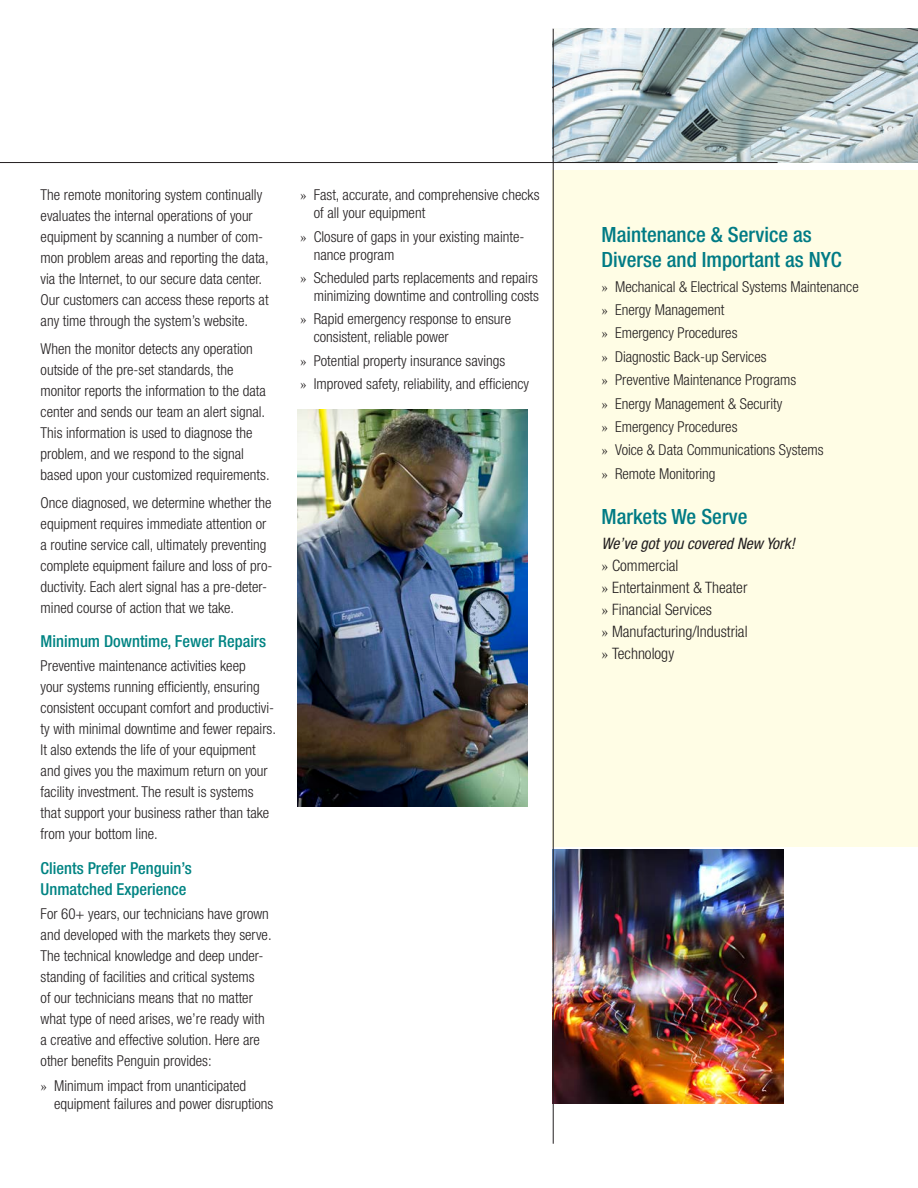
<style>
.page{position:relative;width:918px;height:1188px;background:#fff}
.page>*{position:absolute;margin:0;border:0;box-sizing:border-box;transform-origin:0 0}
.t1{font:500 condensed 21px/24.8px "Helvetica Neue";color:#007b85}
.t2{font:500 condensed 16.5px/21px "Helvetica Neue";color:#008483}
.t3{font:300 condensed 15.75px/22px "Helvetica Neue";color:#231f20}
.t4{font:300 condensed 15px/21px "Helvetica Neue";color:#231f20}
.s1{font-family:"Minion";font-weight:400;font-stretch:normal}
.s2{font-weight:400;font-style:italic}
</style>
<div class="page">
<img style="left:297px;top:410px;width:231px;height:397px">
<img style="left:554px;top:850px;width:229px;height:254px">
<img style="left:554px;top:29px;width:364px;height:133px">
<hr style="left:0;top:162px;width:778px;height:1px;background:#231f20">
<div style="left:553px;top:170px;width:365px;height:676px;background:#fffde5"></div>
<hr style="left:553px;top:29px;width:1px;height:1115px;background:#231f20">
<p class="t4" style="left:41px;top:184px;width:230px">The remote monitoring system continually evaluates the internal operations of your equipment by scanning a number of com&shy;mon problem areas and reporting the data, via the Internet, to our secure data center.<br>Our customers can access these reports at any time through the system’s website.</p>
<p class="t4" style="left:41px;top:338px;width:231px">When the monitor detects any operation outside of the pre-set standards, the monitor reports the information to the data center and sends our team an alert signal.<br>This information is used to diagnose the problem, and we respond to the signal based upon your customized requirements.</p>
<p class="t4" style="left:41px;top:492px;width:233px">Once diagnosed, we determine whether the equipment requires immediate attention or a routine service call, ultimately preventing complete equipment failure and loss of pro&shy;ductivity. Each alert signal has a pre-deter&shy;mined course of action that we take.</p>
<p class="t2" style="left:41px;top:631px;width:227px">Minimum Downtime, Fewer Repairs</p>
<p class="t4" style="left:41px;top:655px;width:237px">Preventive maintenance activities keep<br>your systems running efficiently, ensuring consistent occupant comfort and productivi&shy;ty with minimal downtime and fewer repairs.<br>It also extends the life of your equipment and gives you the maximum return on your facility investment. The result is systems that support your business rather than take from your bottom line.</p>
<p class="t2" style="left:41px;top:857px;width:153px">Clients Prefer Penguin’s<br>Unmatched Experience</p>
<p class="t4" style="left:41px;top:903px;width:233px">For 60+ years, our technicians have grown and developed with the markets they serve.<br>The technical knowledge and deep under&shy;standing of facilities and critical systems<br>of our technicians means that no matter what type of need arises, we’re ready with a creative and effective solution. Here are other benefits Penguin provides:</p>
<p class="t4" style="left:54px;top:1076px;width:221px;line-height:18px;text-indent:-13px"><span class="s1">»</span> Minimum impact from unanticipated equipment failures and power disruptions</p>
<p class="t4" style="left:314px;top:186px;width:227px;line-height:18px;text-indent:-14px"><span class="s1">»</span> Fast, accurate, and comprehensive checks of all your equipment</p>
<p class="t4" style="left:314px;top:227px;width:212px;line-height:18px;text-indent:-14px"><span class="s1">»</span> Closure of gaps in your existing mainte&shy;nance program</p>
<p class="t4" style="left:300px;top:268px;width:240px;line-height:18px;text-align:right"><span class="s1">»</span> Scheduled parts replacements and repairs minimizing downtime and controlling costs</p>
<p class="t4" style="left:314px;top:310px;width:199px;line-height:18px;text-indent:-14px"><span class="s1">»</span> Rapid emergency response to ensure consistent, reliable power</p>
<p class="t4" style="left:300px;top:349px;width:230px;line-height:23.4px"><span class="s1">»</span> Potential property insurance savings<br><span class="s1">»</span> Improved safety, reliability, and efficiency</p>
<h1 class="t1" style="left:602px;top:222px;width:242px">Maintenance &amp; Service as<br>Diverse and Important as NYC</h1>
<p class="t4" style="left:602px;top:275px;width:259px;line-height:23.4px"><span class="s1">»</span> Mechanical &amp; Electrical Systems Maintenance <span class="s1">»</span> Energy Management<br><span class="s1">»</span> Emergency Procedures<br><span class="s1">»</span> Diagnostic Back-up Services<br><span class="s1">»</span> Preventive Maintenance Programs<br><span class="s1">»</span> Energy Management &amp; Security<br><span class="s1">»</span> Emergency Procedures<br><span class="s1">»</span> Voice &amp; Data Communications Systems<br><span class="s1">»</span> Remote Monitoring</p>
<h1 class="t1" style="left:602px;top:504px;width:148px">Markets We Serve</h1>
<p class="t3" style="left:602px;top:533px;width:195px"><span class="s2">We’ve got you covered New York! </span><span class="s1">»</span> Commercial<br><span class="s1">»</span> Entertainment &amp; Theater<br><span class="s1">»</span> Financial Services<br><span class="s1">»</span> Manufacturing/Industrial<br><span class="s1">»</span> Technology</p>
</div>
